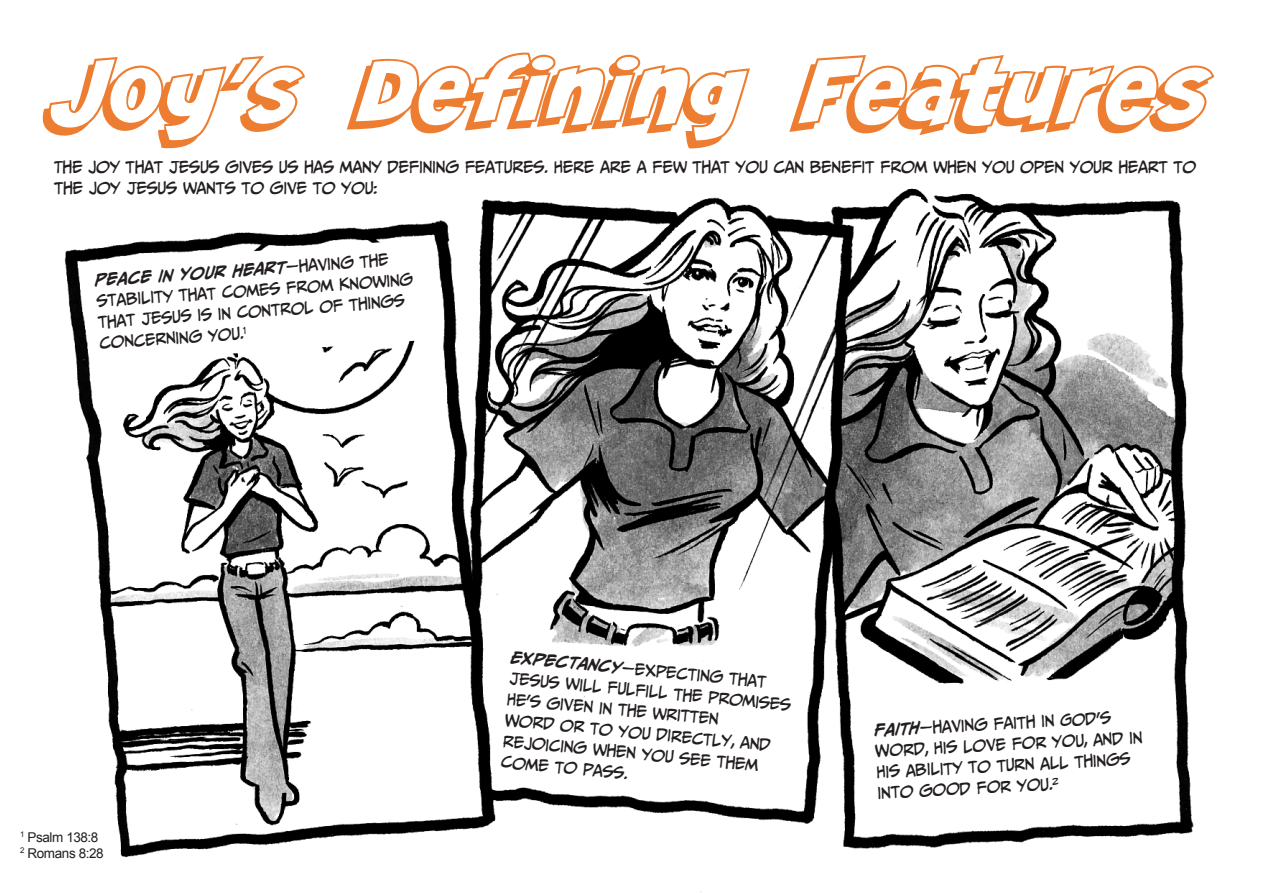
<style>
.page{position:relative;width:1263px;height:893px;background:#fff}
.page>*{position:absolute;margin:0;border:0;box-sizing:border-box;transform-origin:0 0}
.t1{font:85.35px "CC Smash Open";color:#ed7d31}
.t2{font:15px/21px "CC Meanwhile";letter-spacing:-.02em;color:#231f20}
.t3{font:13.5px "Arial";letter-spacing:-.03em;color:#231f20}
.s1{font-weight:700;font-style:italic}
</style>
<div class="page">
<img style="left:64px;top:188px;width:1130px;height:704px">
<svg style="left:88px;top:239px;width:353px;height:124px"></svg>
<p class="t1" style="left:54px;top:41px;width:1156px">Joy’s Defining Features</p>
<p class="t2" style="left:54px;top:157px;width:1144px">THE JOY THAT JESUS GIVES US HAS MANY DEFINING FEATURES. HERE ARE A FEW THAT YOU CAN BENEFIT FROM WHEN YOU OPEN YOUR HEART TO<br>THE JOY JESUS WANTS TO GIVE TO YOU:</p>
<p class="t2" style="left:94px;top:270px;width:319px;rotate:-4deg"><span class="s1">Peace in your heart</span>—HAVING THE<br>STABILITY THAT COMES FROM KNOWING<br>THAT JESUS IS IN CONTROL OF THINGS<br>CONCERNING YOU.<sup>1</sup></p>
<p class="t3" style="left:20px;top:827px;width:80px"><sup>1</sup> Psalm 138:8</p>
<p class="t3" style="left:20px;top:844px;width:85px"><sup>2</sup> Romans 8:28</p>
<p class="t2" style="left:512px;top:645px;width:285px;rotate:6deg"><span class="s1">Expectancy</span>—EXPECTING THAT<br>JESUS WILL FULFILL THE PROMISES<br>HE’S GIVEN IN THE WRITTEN<br>WORD OR TO YOU DIRECTLY, AND<br>REJOICING WHEN YOU SEE THEM<br>COME TO PASS.</p>
<p class="t2" style="left:874px;top:720px;width:269px;rotate:-3deg"><span class="s1">Faith</span>—HAVING FAITH IN GOD’S<br>WORD, HIS LOVE FOR YOU, AND IN<br>HIS ABILITY TO TURN ALL THINGS<br>INTO GOOD FOR YOU.<sup>2</sup></p>
</div>
